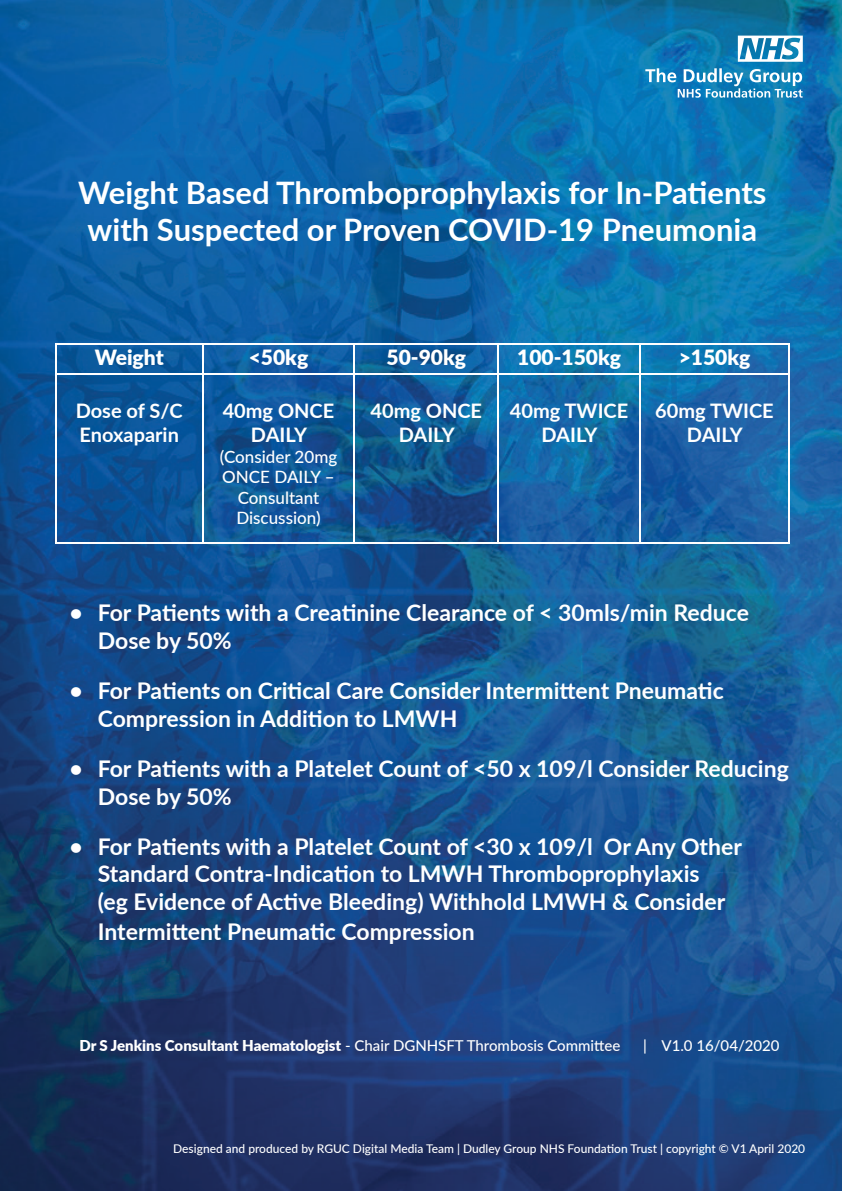
<style>
.page{position:relative;width:842px;height:1191px;background:#fff}
.page>*{position:absolute;margin:0;border:0;box-sizing:border-box;transform-origin:0 0}
.t1{font:700 31px/37.2px "Lato";color:#fff;text-align:center}
.t2{font:700 23px/27.6px "Lato";color:#fff}
.t3{font:900 21px "Lato";color:#fff}
.t4{font:700 20px/24px "Lato";color:#fff;text-align:center}
.t5{font:500 17px/20.4px "Lato";color:#fff;text-align:center}
.t6{font:900 15px "Lato";color:#fff}
.t7{font:500 15px "Lato";color:#fff}
.t8{font:500 12px "Lato";color:#fff}
.s1{font-weight:500}
</style>
<div class="page">
<img style="left:0;top:0;width:842px;height:1191px">
<svg style="left:645px;top:68px;width:158px;height:30px;background:#4a9ec9"></svg>
<svg style="left:738px;top:36px;width:65px;height:26px"></svg>
<hr style="left:55px;top:375px;width:1px;height:167px;background:#fff">
<hr style="left:202px;top:375px;width:1px;height:167px;background:#fff">
<hr style="left:354px;top:375px;width:1px;height:167px;background:#fff">
<hr style="left:498px;top:375px;width:1px;height:167px;background:#fff">
<hr style="left:639px;top:375px;width:1px;height:167px;background:#fff">
<hr style="left:788px;top:375px;width:1px;height:167px;background:#fff">
<hr style="left:55px;top:542px;width:148px;height:1px;background:#fff">
<hr style="left:203px;top:542px;width:151px;height:1px;background:#fff">
<hr style="left:354px;top:542px;width:144px;height:1px;background:#fff">
<hr style="left:498px;top:542px;width:142px;height:1px;background:#fff">
<hr style="left:640px;top:542px;width:149px;height:1px;background:#fff">
<hr style="left:55px;top:343px;width:148px;height:1px;background:#fff">
<hr style="left:55px;top:344px;width:1px;height:30px;background:#fff">
<hr style="left:203px;top:343px;width:151px;height:1px;background:#fff">
<hr style="left:202px;top:344px;width:1px;height:30px;background:#fff">
<hr style="left:354px;top:343px;width:144px;height:1px;background:#fff">
<hr style="left:354px;top:344px;width:1px;height:30px;background:#fff">
<hr style="left:498px;top:343px;width:142px;height:1px;background:#fff">
<hr style="left:498px;top:344px;width:1px;height:30px;background:#fff">
<hr style="left:640px;top:343px;width:149px;height:1px;background:#fff">
<hr style="left:639px;top:344px;width:1px;height:30px;background:#fff">
<hr style="left:788px;top:344px;width:1px;height:30px;background:#fff">
<hr style="left:55px;top:374px;width:148px;height:1px;background:#fff">
<hr style="left:203px;top:374px;width:151px;height:1px;background:#fff">
<hr style="left:354px;top:374px;width:144px;height:1px;background:#fff">
<hr style="left:498px;top:374px;width:142px;height:1px;background:#fff">
<hr style="left:640px;top:374px;width:149px;height:1px;background:#fff">
<h1 class="t1" style="left:78px;top:172px;width:690px">Weight Based Thromboprophylaxis for In-Patients with Suspected or Proven COVID-19 Pneumonia</h1>
<p class="t3" style="left:95px;top:341px;width:71px">Weight</p>
<p class="t3" style="left:249px;top:341px;width:61px">&lt;50kg</p>
<p class="t3" style="left:386px;top:341px;width:81px">50-90kg</p>
<p class="t3" style="left:517px;top:341px;width:105px">100-150kg</p>
<p class="t3" style="left:679px;top:341px;width:73px">&gt;150kg</p>
<p class="t4" style="left:76px;top:398px;width:109px;text-align:left">Dose of S/C<br>Enoxaparin</p>
<p class="t4" style="left:223px;top:398px;width:113px">40mg ONCE<br>DAILY</p>
<p class="t5" style="left:220px;top:446px;width:119px">(Consider 20mg<br>ONCE DAILY –<br>Consultant<br>Discussion)</p>
<p class="t4" style="left:370px;top:398px;width:113px">40mg ONCE<br>DAILY</p>
<p class="t4" style="left:510px;top:398px;width:120px">40mg TWICE<br>DAILY</p>
<p class="t4" style="left:655px;top:398px;width:120px">60mg TWICE<br>DAILY</p>
<p class="t2" style="left:98px;top:598px;width:653px;text-indent:-28px">• For Patients with a Creatinine Clearance of &lt; 30mls/min Reduce<br>Dose by 50%</p>
<p class="t2" style="left:98px;top:676px;width:627px;text-indent:-28px">• For Patients on Critical Care Consider Intermittent Pneumatic<br>Compression in Addition to LMWH</p>
<p class="t2" style="left:98px;top:753px;width:692px;text-indent:-28px">• For Patients with a Platelet Count of &lt;50 x 109/l Consider Reducing<br>Dose by 50%</p>
<p class="t2" style="left:98px;top:831px;width:646px;text-indent:-28px">• For Patients with a Platelet Count of &lt;30 x 109/l Or Any Other<br>Standard Contra-Indication to LMWH Thromboprophylaxis<br>(eg Evidence of Active Bleeding) Withhold LMWH &amp; Consider</p>
<p class="t2" style="left:98px;top:917px;width:378px">Intermittent Pneumatic Compression</p>
<p class="t6" style="left:79px;top:1034px;width:542px">Dr S Jenkins Consultant Haematologist <span class="s1">- Chair DGNHSFT Thrombosis Committee</span></p>
<p class="t7" style="left:643px;top:1035px;width:138px">| V1.0 16/04/2020</p>
<p class="t8" style="left:173px;top:1140px;width:633px">Designed and produced by RGUC Digital Media Team | Dudley Group NHS Foundation Trust | copyright © V1 April 2020</p>
</div>
